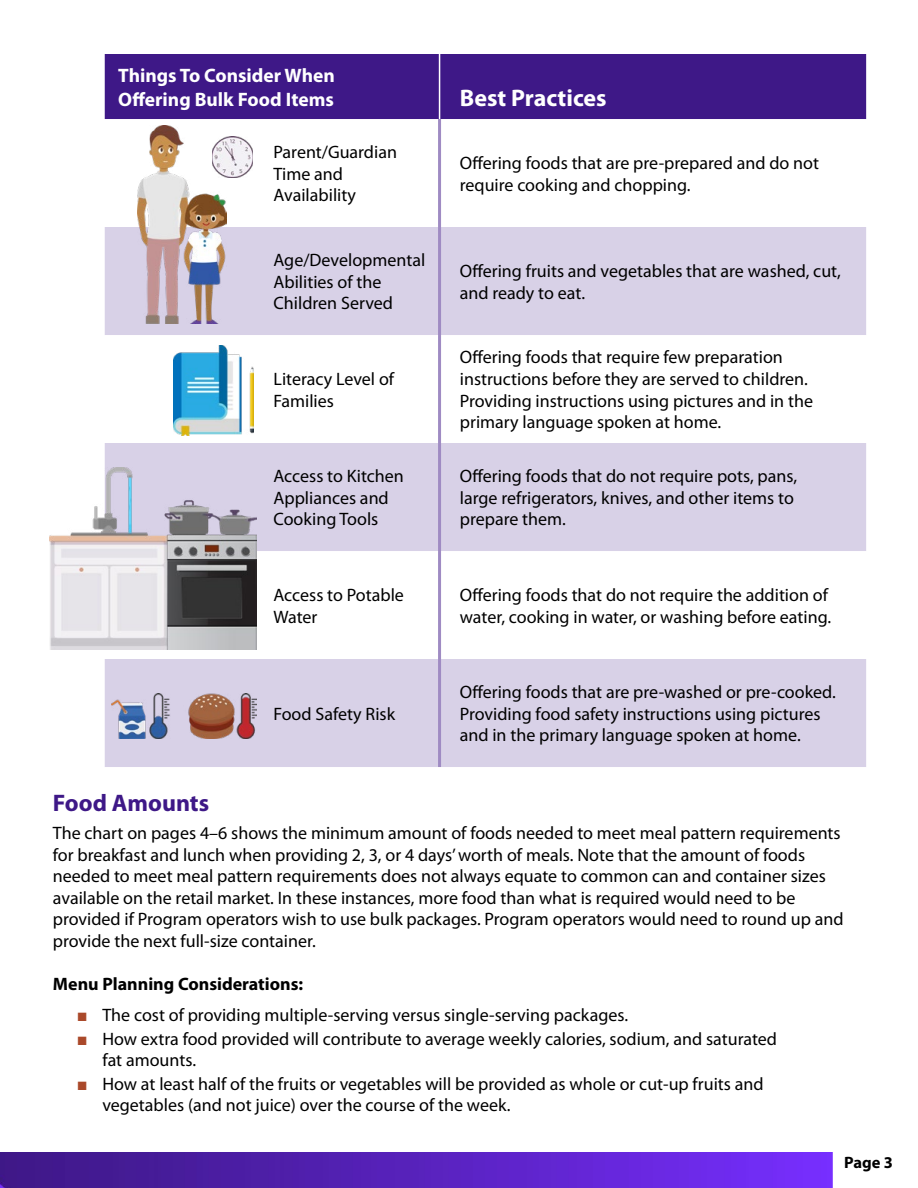
<style>
.page{position:relative;width:918px;height:1188px;background:#fff}
.page>*{position:absolute;margin:0;border:0;box-sizing:border-box;transform-origin:0 0}
.t1{font:700 24px "Myriad Pro";color:#fff}
.t2{font:700 24px "Myriad Pro";color:#3e1887}
.t3{font:700 19.5px/23.4px "Myriad Pro";color:#fff}
.t4{font:18px/21.6px "Myriad Pro";color:#000}
.t5{font:700 18px "Myriad Pro";color:#000}
.t6{font:700 16.5px "Myriad Pro";color:#000}
.s1{font-family:"Arial";color:#aa492a}
</style>
<div class="page">
<div style="left:105px;top:54px;width:761px;height:65px;background:#3e1887"></div>
<svg style="left:105px;top:227px;width:761px;height:540px;fill:#d8d1e7"></svg>
<hr style="left:439px;top:54px;width:1px;height:65px;background:#fff">
<hr style="left:438px;top:119px;width:3px;height:108px;background:#9f8bc3">
<hr style="left:438px;top:227px;width:3px;height:108px;background:#9f8bc3">
<hr style="left:438px;top:335px;width:3px;height:108px;background:#9f8bc3">
<hr style="left:438px;top:443px;width:3px;height:108px;background:#9f8bc3">
<hr style="left:438px;top:551px;width:3px;height:108px;background:#9f8bc3">
<hr style="left:438px;top:659px;width:3px;height:108px;background:#9f8bc3">
<img style="left:50px;top:468px;width:206px;height:182px">
<img style="left:173px;top:346px;width:80px;height:90px">
<img style="left:227px;top:136px;width:26px;height:42px">
<img style="left:138px;top:126px;width:89px;height:198px">
<img style="left:111px;top:693px;width:145px;height:46px">
<img style="left:0;top:1153px;width:832px;height:35px">
<p class="t3" style="left:118px;top:63px;width:218px">Things To Consider When<br>Offering Bulk Food Items</p>
<p class="t1" style="left:460px;top:82px;width:148px">Best Practices</p>
<p class="t4" style="left:274px;top:141px;width:125px">Parent/Guardian<br>Time and<br>Availability</p>
<p class="t4" style="left:460px;top:152px;width:361px">Offering foods that are pre-prepared and do not require cooking and chopping.</p>
<p class="t4" style="left:274px;top:249px;width:153px">Age/Developmental<br>Abilities of the<br>Children Served</p>
<p class="t4" style="left:460px;top:260px;width:383px">Offering fruits and vegetables that are washed, cut, and ready to eat.</p>
<p class="t4" style="left:274px;top:368px;width:122px">Literacy Level of<br>Families</p>
<p class="t4" style="left:460px;top:346px;width:355px">Offering foods that require few preparation instructions before they are served to children.<br>Providing instructions using pictures and in the primary language spoken at home.</p>
<p class="t4" style="left:274px;top:465px;width:132px">Access to Kitchen<br>Appliances and<br>Cooking Tools</p>
<p class="t4" style="left:460px;top:465px;width:339px">Offering foods that do not require pots, pans, large refrigerators, knives, and other items to prepare them.</p>
<p class="t4" style="left:274px;top:584px;width:132px">Access to Potable<br>Water</p>
<p class="t4" style="left:460px;top:584px;width:373px">Offering foods that do not require the addition of water, cooking in water, or washing before eating.</p>
<p class="t4" style="left:274px;top:703px;width:123px">Food Safety Risk</p>
<p class="t4" style="left:460px;top:681px;width:378px">Offering foods that are pre-washed or pre-cooked.<br>Providing food safety instructions using pictures and in the primary language spoken at home.</p>
<h2 class="t2" style="left:53px;top:787px;width:158px">Food Amounts</h2>
<p class="t4" style="left:53px;top:822px;width:792px">The chart on pages 4–6 shows the minimum amount of foods needed to meet meal pattern requirements for breakfast and lunch when providing 2, 3, or 4 days’ worth of meals. Note that the amount of foods needed to meet meal pattern requirements does not always equate to common can and container sizes available on the retail market. In these instances, more food than what is required would need to be provided if Program operators wish to use bulk packages. Program operators would need to round up and provide the next full-size container.</p>
<h3 class="t5" style="left:53px;top:972px;width:252px">Menu Planning Considerations:</h3>
<p class="t4" style="left:77px;top:1004px;width:553px"><span class="s1">■</span> The cost of providing multiple-serving versus single-serving packages.</p>
<p class="t4" style="left:102px;top:1028px;width:676px;line-height:21px;text-indent:-26px"><span class="s1">■</span> How extra food provided will contribute to average weekly calories, sodium, and saturated fat amounts.</p>
<p class="t4" style="left:102px;top:1073px;width:663px;line-height:21px;text-indent:-26px"><span class="s1">■</span> How at least half of the fruits or vegetables will be provided as whole or cut-up fruits and vegetables (and not juice) over the course of the week.</p>
<p class="t6" style="left:844px;top:1152px;width:50px">Page 3</p>
</div>
